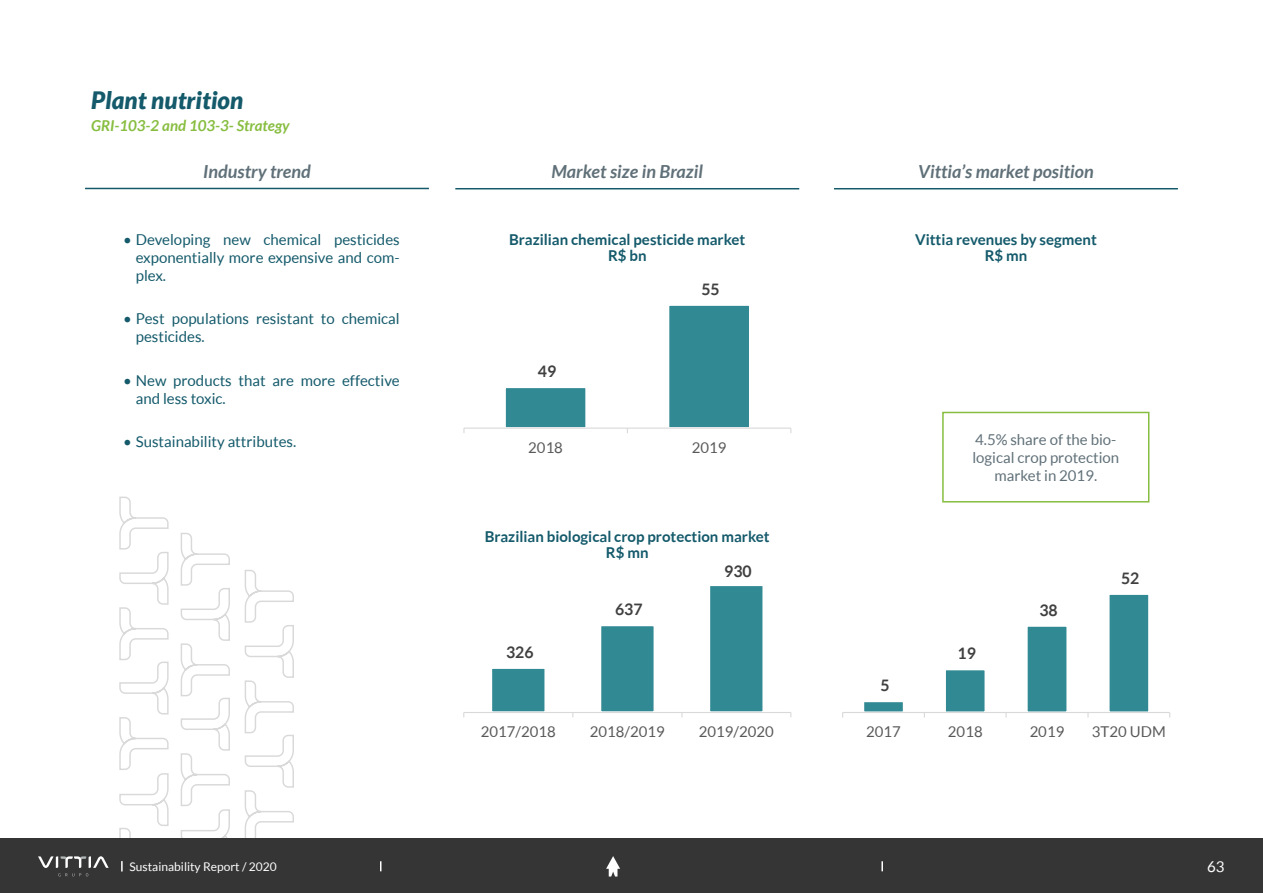
<style>
.page{position:relative;width:1263px;height:893px;background:#fff}
.page>*{position:absolute;margin:0;border:0;box-sizing:border-box;transform-origin:0 0}
.t1{font:italic 900 24px "Lato";color:#145a6b}
.t2{font:italic 700 18px "Lato";color:#607078}
.t3{font:700 15.9px "Lato";color:#404040}
.t4{font:15px/18px "Lato";color:#145a6b}
.t5{font:700 15px/16.5px "Lato";color:#145a6b;text-align:center}
.t6{font:15px "Lato";color:#595959}
.t7{font:15px/18px "Lato";color:#607078;text-align:center}
.t8{font:italic 700 15px "Lato";color:#87bd40}
.t9{font:15px "Lato";color:#fff}
.t10{font:12px "Lato";color:#fff}
</style>
<div class="page">
<div style="left:505px;top:387px;width:81px;height:41px;background:#318993"></div>
<div style="left:504px;top:386px;width:84px;height:43px;border:2px solid #fff"></div>
<div style="left:668px;top:305px;width:82px;height:123px;background:#318993"></div>
<div style="left:667px;top:304px;width:84px;height:125px;border:2px solid #fff"></div>
<hr style="left:464px;top:428px;width:327px;height:1px;background:#d9d9d9">
<div style="left:491px;top:668px;width:55px;height:44px;background:#318993"></div>
<div style="left:490px;top:667px;width:57px;height:46px;border:2px solid #fff"></div>
<div style="left:600px;top:625px;width:55px;height:87px;background:#318993"></div>
<div style="left:599px;top:624px;width:57px;height:89px;border:2px solid #fff"></div>
<div style="left:709px;top:585px;width:55px;height:127px;background:#318993"></div>
<div style="left:708px;top:584px;width:57px;height:129px;border:2px solid #fff"></div>
<hr style="left:464px;top:712px;width:327px;height:1px;background:#d9d9d9">
<div style="left:863px;top:701px;width:41px;height:12px;background:#318993"></div>
<div style="left:862px;top:700px;width:43px;height:14px;border:2px solid #fff"></div>
<div style="left:945px;top:669px;width:41px;height:44px;background:#318993"></div>
<div style="left:944px;top:668px;width:43px;height:46px;border:2px solid #fff"></div>
<hr style="left:843px;top:712px;width:327px;height:1px;background:#d9d9d9">
<svg style="left:1027px;top:594px;width:122px;height:123px"></svg>
<div style="left:942px;top:412px;width:207px;height:90px;border:2px solid #87bd40"></div>
<hr style="left:85px;top:188px;width:344px;height:1px;background:#145a6b">
<hr style="left:455px;top:188px;width:344px;height:1px;background:#145a6b">
<hr style="left:834px;top:188px;width:344px;height:1px;background:#145a6b">
<svg style="left:119px;top:496px;width:175px;height:342px"></svg>
<div style="left:0;top:838px;width:1263px;height:55px;background:#363535"></div>
<svg style="left:606px;top:856px;width:14px;height:20px"></svg>
<svg style="left:881px;top:861px;width:2px;height:10px"></svg>
<svg style="left:121px;top:861px;width:2px;height:10px"></svg>
<svg style="left:38px;top:856px;width:71px;height:20px"></svg>
<h1 class="t1" style="left:91px;top:86px;width:154px">Plant nutrition</h1>
<p class="t8" style="left:91px;top:117px;width:200px">GRI-103-2 and 103-3- Strategy</p>
<p class="t2" style="left:203px;top:161px;width:109px">Industry trend</p>
<p class="t4" style="left:136px;top:230px;width:265px;text-align:justify;text-indent:-13px">• Developing new chemical pesticides exponentially more expensive and com&shy;plex.</p>
<p class="t4" style="left:136px;top:310px;width:265px;text-indent:-13px">• Pest populations resistant to chemical pesticides.</p>
<p class="t4" style="left:136px;top:371px;width:265px;text-indent:-13px">• New products that are more effective and less toxic.</p>
<p class="t4" style="left:123px;top:433px;width:175px">• Sustainability attributes.</p>
<p class="t2" style="left:551px;top:161px;width:153px">Market size in Brazil</p>
<p class="t5" style="left:509px;top:231px;width:238px">Brazilian chemical pesticide market<br>R$ bn</p>
<p class="t3" style="left:538px;top:362px;width:20px">49</p>
<p class="t3" style="left:701px;top:280px;width:20px">55</p>
<p class="t6" style="left:528px;top:439px;width:36px">2018</p>
<p class="t6" style="left:692px;top:439px;width:36px">2019</p>
<p class="t5" style="left:485px;top:528px;width:286px">Brazilian biological crop protection market<br>R$ mn</p>
<p class="t3" style="left:506px;top:643px;width:29px">326</p>
<p class="t3" style="left:615px;top:600px;width:29px">637</p>
<p class="t3" style="left:724px;top:562px;width:29px">930</p>
<p class="t6" style="left:481px;top:723px;width:77px">2017/2018</p>
<p class="t6" style="left:590px;top:723px;width:77px">2018/2019</p>
<p class="t6" style="left:699px;top:723px;width:77px">2019/2020</p>
<p class="t2" style="left:918px;top:161px;width:177px">Vittia’s market position</p>
<p class="t5" style="left:915px;top:231px;width:183px">Vittia revenues by segment<br>R$ mn</p>
<p class="t7" style="left:972px;top:431px;width:148px">4.5% share of the bio&shy;logical crop protection market in 2019.</p>
<p class="t3" style="left:880px;top:676px;width:11px">5</p>
<p class="t3" style="left:957px;top:644px;width:20px">19</p>
<p class="t3" style="left:1039px;top:601px;width:20px">38</p>
<p class="t3" style="left:1121px;top:569px;width:20px">52</p>
<p class="t6" style="left:866px;top:723px;width:36px">2017</p>
<p class="t6" style="left:948px;top:723px;width:36px">2018</p>
<p class="t6" style="left:1030px;top:723px;width:36px">2019</p>
<p class="t6" style="left:1092px;top:723px;width:75px">3T20 UDM</p>
<p class="t10" style="left:130px;top:860px;width:149px">Sustainability Report / 2020</p>
<p class="t9" style="left:1207px;top:858px;width:19px">63</p>
</div>
